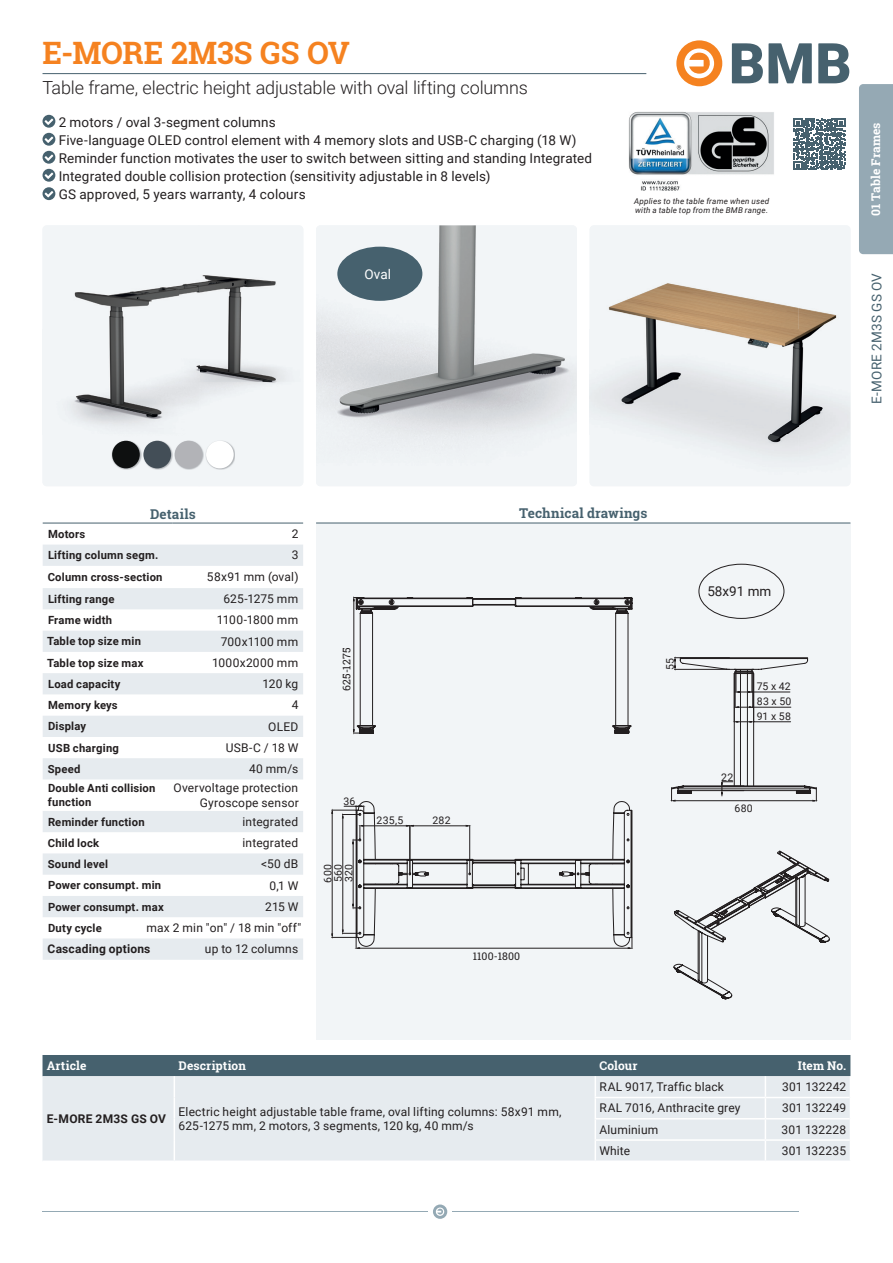
<style>
.page{position:relative;width:893px;height:1263px;background:#fff}
.page>*{position:absolute;margin:0;border:0;box-sizing:border-box;transform-origin:0 0}
.t1{font:700 30.9px "Roboto Slab";letter-spacing:-.005em;color:#f58220}
.t2{font:300 18px "Roboto";letter-spacing:-.01em;color:#231f20}
.t3{font:13.5px/18px "Roboto";letter-spacing:.01em;color:#231f20}
.t4{font:700 13.5px "Roboto Slab";letter-spacing:.01em;color:#46616e}
.t5{font:13.5px "Roboto";letter-spacing:.015em;color:#46616e}
.t6{font:13.5px "Roboto";color:#fff}
.t7{font:12px/14.4px "Roboto";letter-spacing:.015em;color:#231f20}
.t8{font:700 12px "Roboto Slab";letter-spacing:.005em;color:#fff}
.t9{font:700 12px "Roboto";letter-spacing:.02em;color:#231f20}
.t10{font:700 11.25px/13.5px "Roboto";letter-spacing:.02em;color:#231f20}
.t11{font:10.5px/15.1px "Roboto";letter-spacing:.03em;color:#231f20;text-align:justify}
.t12{font:10.5px "Roboto Slab";letter-spacing:.01em;color:#231f20}
.t13{font:italic 8.1px/9.8px "Roboto";letter-spacing:.025em;color:#231f20}
</style>
<div class="page">
<hr style="left:43px;top:1211px;width:385px;height:1px;background:#94a9b4">
<hr style="left:452px;top:1211px;width:347px;height:1px;background:#94a9b4">
<svg style="left:433px;top:1204px;width:14px;height:15px"></svg>
<div style="left:859px;top:84px;width:34px;height:170px;background:#95a9b4"></div>
<hr style="left:43px;top:73px;width:603px;height:1px;background:#46616e">
<svg style="left:732px;top:43px;width:80px;height:40px"></svg>
<svg style="left:818px;top:43px;width:31px;height:40px"></svg>
<svg style="left:676px;top:40px;width:46px;height:46px"></svg>
<div style="left:316px;top:524px;width:534px;height:516px;background:#f2f5f7"></div>
<img style="left:43px;top:225px;width:260px;height:261px">
<img style="left:143px;top:440px;width:29px;height:30px">
<div style="left:143px;top:441px;width:28px;height:27px;background:#434e57;border-radius:50%"></div>
<img style="left:174px;top:440px;width:30px;height:30px">
<div style="left:175px;top:441px;width:27px;height:27px;background:#b2b3b7;border-radius:50%"></div>
<img style="left:206px;top:440px;width:29px;height:30px">
<div style="left:206px;top:441px;width:28px;height:27px;background:#fff;border-radius:50%"></div>
<img style="left:112px;top:440px;width:29px;height:30px">
<div style="left:112px;top:441px;width:28px;height:27px;background:#0e1010;border-radius:50%"></div>
<svg style="left:353px;top:597px;width:280px;height:137px"></svg>
<svg style="left:671px;top:657px;width:146px;height:144px"></svg>
<svg style="left:332px;top:801px;width:301px;height:148px"></svg>
<svg style="left:673px;top:851px;width:157px;height:148px"></svg>
<img style="left:590px;top:225px;width:260px;height:261px">
<img style="left:316px;top:225px;width:261px;height:261px">
<div style="left:337px;top:247px;width:85px;height:54px;background:#46616e;border-radius:50%"></div>
<div style="left:699px;top:564px;width:85px;height:55px;border:1px solid #231f20;border-radius:50%"></div>
<img style="left:628px;top:112px;width:146px;height:79px">
<svg style="left:43px;top:1055px;width:808px;height:105px;background:#c6cfd5"></svg>
<hr style="left:316px;top:523px;width:534px;height:1px;background:#46616e">
<svg style="left:43px;top:115px;width:12px;height:85px"></svg>
<svg style="left:43px;top:545px;width:260px;height:415px;fill:#ebeff2"></svg>
<hr style="left:43px;top:523px;width:130px;height:1px;background:#46616e">
<hr style="left:173px;top:523px;width:130px;height:1px;background:#46616e">
<svg style="left:794px;top:118px;width:51px;height:52px"></svg>
<h1 class="t1" style="left:43px;top:32px;width:309px">E-MORE 2M3S GS OV</h1>
<h2 class="t2" style="left:43px;top:75px;width:487px">Table frame, electric height adjustable with oval lifting columns</h2>
<p class="t3" style="left:59px;top:112px;width:535px">2 motors / oval 3-segment columns<br>Five-language OLED control element with 4 memory slots and USB-C charging (18 W)<br>Reminder function motivates the user to switch between sitting and standing Integrated Integrated double collision protection (sensitivity adjustable in 8 levels)<br>GS approved, 5 years warranty, 4 colours</p>
<p class="t6" style="left:365px;top:264px;width:28px">Oval</p>
<p class="t13" style="left:634px;top:195px;width:137px">Applies to the table frame when used with a table top from the BMB range.</p>
<p class="t8" style="left:868px;top:216px;width:95px;rotate:-90deg">01 Table Frames</p>
<p class="t5" style="left:867px;top:404px;width:132px;rotate:-90deg">E-MORE 2M3S GS OV</p>
<p class="t4" style="left:150px;top:505px;width:47px">Details</p>
<p class="t10" style="left:48px;top:527px;width:39px">Motors</p>
<p class="t7" style="left:292px;top:526px;width:8px">2</p>
<p class="t10" style="left:48px;top:548px;width:112px">Lifting column segm.</p>
<p class="t7" style="left:292px;top:548px;width:8px">3</p>
<p class="t10" style="left:48px;top:570px;width:116px">Column cross-section</p>
<p class="t7" style="left:207px;top:569px;width:93px">58x91 mm (oval)</p>
<p class="t10" style="left:48px;top:592px;width:68px">Lifting range</p>
<p class="t7" style="left:223px;top:591px;width:76px">625-1275 mm</p>
<p class="t10" style="left:48px;top:613px;width:66px">Frame width</p>
<p class="t7" style="left:217px;top:612px;width:83px">1100-1800 mm</p>
<p class="t10" style="left:47px;top:634px;width:95px">Table top size min</p>
<p class="t7" style="left:221px;top:634px;width:79px">700x1100 mm</p>
<p class="t10" style="left:47px;top:655px;width:98px">Table top size max</p>
<p class="t7" style="left:212px;top:655px;width:88px">1000x2000 mm</p>
<p class="t10" style="left:48px;top:677px;width:74px">Load capacity</p>
<p class="t7" style="left:263px;top:676px;width:37px">120 kg</p>
<p class="t10" style="left:48px;top:698px;width:71px">Memory keys</p>
<p class="t7" style="left:292px;top:697px;width:8px">4</p>
<p class="t10" style="left:48px;top:719px;width:40px">Display</p>
<p class="t7" style="left:268px;top:719px;width:32px">OLED</p>
<p class="t10" style="left:48px;top:740px;width:72px">USB charging</p>
<p class="t7" style="left:226px;top:740px;width:74px">USB-C / 18 W</p>
<p class="t10" style="left:48px;top:762px;width:34px">Speed</p>
<p class="t7" style="left:249px;top:761px;width:51px">40 mm/s</p>
<p class="t10" style="left:48px;top:781px;width:109px">Double Anti collision function</p>
<p class="t7" style="left:173px;top:780px;width:127px;text-align:right">Overvoltage protection<br>Gyroscope sensor</p>
<p class="t10" style="left:48px;top:814px;width:98px">Reminder function</p>
<p class="t7" style="left:242px;top:814px;width:57px">integrated</p>
<p class="t10" style="left:48px;top:836px;width:53px">Child lock</p>
<p class="t7" style="left:242px;top:835px;width:57px">integrated</p>
<p class="t10" style="left:48px;top:857px;width:62px">Sound level</p>
<p class="t7" style="left:261px;top:856px;width:39px">&lt;50 dB</p>
<p class="t10" style="left:48px;top:878px;width:115px">Power consumpt. min</p>
<p class="t7" style="left:269px;top:878px;width:31px">0,1 W</p>
<p class="t10" style="left:48px;top:899px;width:117px">Power consumpt. max</p>
<p class="t7" style="left:265px;top:899px;width:35px">215 W</p>
<p class="t10" style="left:48px;top:921px;width:55px">Duty cycle</p>
<p class="t7" style="left:146px;top:920px;width:156px">max 2 min "on" / 18 min "off"</p>
<p class="t9" style="left:48px;top:941px;width:104px">Cascading options</p>
<p class="t7" style="left:205px;top:941px;width:95px">up to 12 columns</p>
<p class="t4" style="left:519px;top:504px;width:130px">Technical drawings</p>
<p class="t12" style="left:339px;top:691px;width:45px;rotate:-90deg">625-1275</p>
<p class="t11" style="left:343px;top:793px;width:13px">36</p>
<p class="t11" style="left:322px;top:882px;width:20px;line-height:10.5px;rotate:-90deg">600<br>560<br>320</p>
<p class="t11" style="left:377px;top:812px;width:28px">235,5</p>
<p class="t11" style="left:432px;top:812px;width:20px">282</p>
<p class="t12" style="left:473px;top:949px;width:49px">1100-1800</p>
<p class="t11" style="left:662px;top:670px;width:14px;rotate:-90deg">55</p>
<p class="t3" style="left:707px;top:582px;width:66px">58x91 mm</p>
<p class="t11" style="left:721px;top:769px;width:14px">22</p>
<p class="t11" style="left:757px;top:678px;width:36px">75 x 42<br>83 x 50<br>91 x 58</p>
<p class="t11" style="left:735px;top:800px;width:20px">680</p>
<p class="t8" style="left:47px;top:1057px;width:41px">Article</p>
<p class="t8" style="left:179px;top:1057px;width:69px">Description</p>
<p class="t8" style="left:600px;top:1057px;width:40px">Colour</p>
<p class="t8" style="left:798px;top:1057px;width:50px">Item No.</p>
<p class="t9" style="left:47px;top:1110px;width:121px">E-MORE 2M3S GS OV</p>
<p class="t7" style="left:179px;top:1104px;width:384px">Electric height adjustable table frame, oval lifting columns: 58x91 mm,<br>625-1275 mm, 2 motors, 3 segments, 120 kg, 40 mm/s</p>
<p class="t7" style="left:600px;top:1079px;width:126px">RAL 9017, Traffic black</p>
<p class="t7" style="left:782px;top:1079px;width:66px">301 132242</p>
<p class="t7" style="left:600px;top:1100px;width:143px">RAL 7016, Anthracite grey</p>
<p class="t7" style="left:782px;top:1100px;width:66px">301 132249</p>
<p class="t7" style="left:600px;top:1122px;width:60px">Aluminium</p>
<p class="t7" style="left:782px;top:1122px;width:66px">301 132228</p>
<p class="t7" style="left:600px;top:1143px;width:32px">White</p>
<p class="t7" style="left:782px;top:1143px;width:66px">301 132235</p>
</div>
